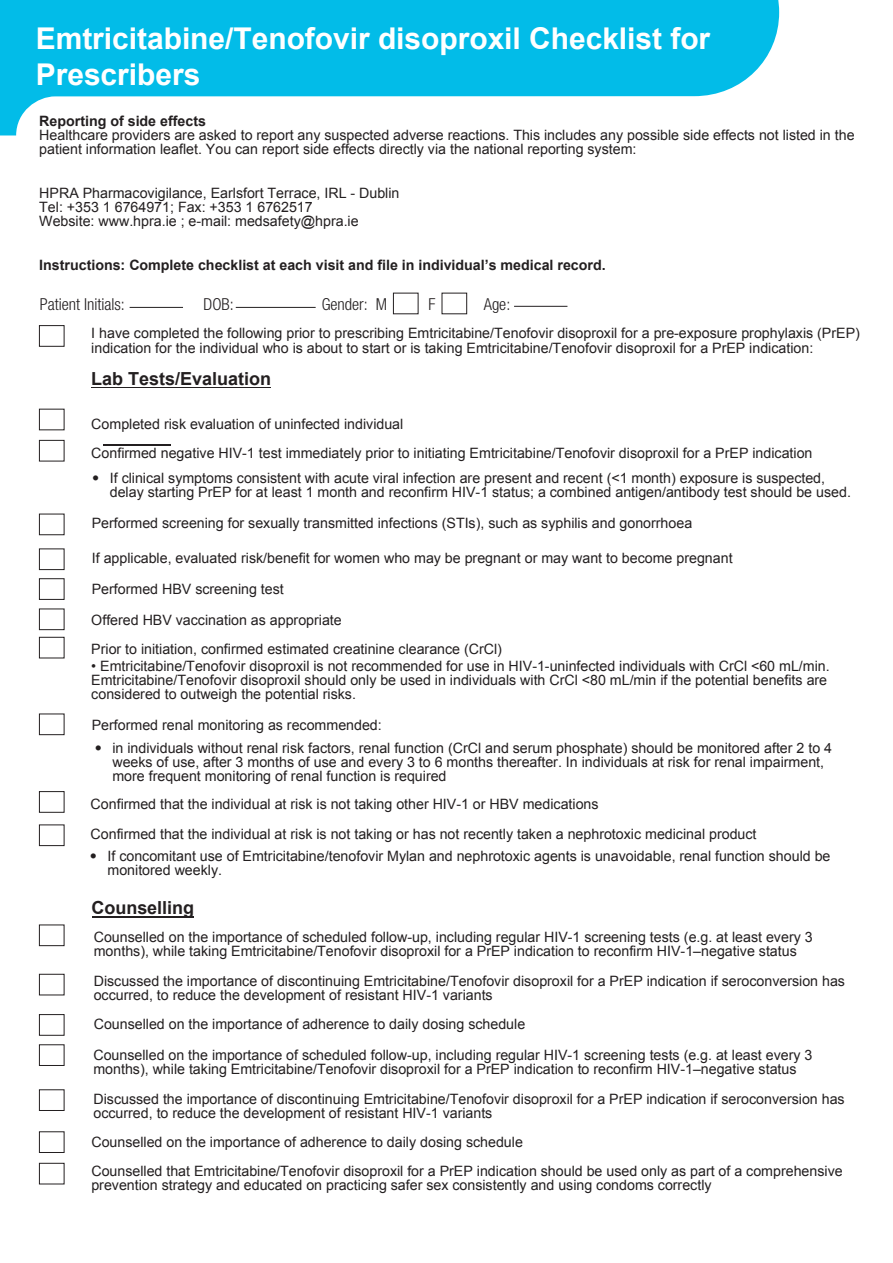
<style>
.page{position:relative;width:893px;height:1263px;background:#fff}
.page>*{position:absolute;margin:0;border:0;box-sizing:border-box;transform-origin:0 0}
.t1{font:700 30px/36px "Arial";color:#fff}
.t2{font:700 18px "Arial";color:#231f20}
.t3{font:300 condensed 16.5px "Helvetica Neue LT Std";color:#231f20}
.t4{font:14.25px/14.2px "Arial";color:#231f20}
.t5{font:14.25px/14.2px "Arial";color:#231f20}
.t6{font:700 14.25px "Arial";color:#231f20}
.s1{font-weight:700}
.s2{font-style:inherit}
.s3{font-family:"Helvetica Neue LT Std";font-weight:300;font-stretch:condensed}
</style>
<div class="page">
<svg style="left:0;top:0;width:779px;height:135px;fill:#02bce8"></svg>
<div style="left:39px;top:325px;width:25px;height:22px;border:1px solid #231f20"></div>
<div style="left:39px;top:440px;width:25px;height:21px;border:1px solid #231f20"></div>
<div style="left:39px;top:514px;width:25px;height:21px;border:1px solid #231f20"></div>
<div style="left:39px;top:548px;width:25px;height:22px;border:1px solid #231f20"></div>
<div style="left:39px;top:578px;width:25px;height:22px;border:1px solid #231f20"></div>
<div style="left:39px;top:609px;width:25px;height:21px;border:1px solid #231f20"></div>
<div style="left:39px;top:637px;width:25px;height:21px;border:1px solid #231f20"></div>
<div style="left:39px;top:714px;width:25px;height:21px;border:1px solid #231f20"></div>
<div style="left:39px;top:791px;width:25px;height:22px;border:1px solid #231f20"></div>
<div style="left:39px;top:824px;width:25px;height:22px;border:1px solid #231f20"></div>
<div style="left:39px;top:924px;width:25px;height:22px;border:1px solid #231f20"></div>
<div style="left:39px;top:974px;width:25px;height:21px;border:1px solid #231f20"></div>
<div style="left:39px;top:1014px;width:25px;height:22px;border:1px solid #231f20"></div>
<hr style="left:130px;top:307px;width:53px;height:1px;background:#231f20">
<hr style="left:236px;top:307px;width:80px;height:1px;background:#231f20">
<hr style="left:514px;top:306px;width:53px;height:1px;background:#231f20">
<hr style="left:103px;top:444px;width:68px;height:1px;background:#231f20">
<hr style="left:91px;top:387px;width:180px;height:1px;background:#231f20">
<hr style="left:92px;top:916px;width:102px;height:1px;background:#231f20">
<div style="left:39px;top:1044px;width:25px;height:22px;border:1px solid #231f20"></div>
<div style="left:39px;top:1089px;width:25px;height:22px;border:1px solid #231f20"></div>
<div style="left:39px;top:1131px;width:25px;height:22px;border:1px solid #231f20"></div>
<div style="left:39px;top:1163px;width:25px;height:21px;border:1px solid #231f20"></div>
<h1 class="t1" style="left:36px;top:22px;width:676px">Emtricitabine/Tenofovir disoproxil Checklist for<br>Prescribers</h1>
<p class="t4" style="left:39px;top:114px;width:817px"><span class="s1">Reporting of side effects<br></span><span class="s2">Healthcare providers are asked to report any suspected adverse reactions.</span> This includes any possible side effects not listed in the patient information leaflet. You can report side effects directly via the national reporting system:</p>
<p class="t4" style="left:39px;top:186px;width:362px">HPRA Pharmacovigilance, Earlsfort Terrace, IRL - Dublin<br>Tel: +353 1 6764971; Fax: +353 1 6762517<br>Website: www.hpra.ie ; e-mail: medsafety@hpra.ie</p>
<p class="t6" style="left:39px;top:255px;width:568px">Instructions: Complete checklist at each visit and file in individual’s medical record.</p>
<p class="t3" style="left:40px;top:294px;width:86px">Patient Initials:</p>
<p class="t3" style="left:204px;top:294px;width:32px">DOB:</p>
<p class="t3" style="left:322px;top:294px;width:67px">Gender: M</p>
<p class="t3" style="left:428px;top:294px;width:9px">F</p>
<p class="t3" style="left:484px;top:294px;width:28px">Age:</p>
<p class="t4" style="left:91px;top:326px;width:770px">I have completed the following prior to prescribing Emtricitabine/Tenofovir disoproxil for a pre-exposure prophylaxis (PrEP) indication for the individual who is about to start or is taking Emtricitabine/Tenofovir disoproxil for a PrEP indication:</p>
<p class="t2" style="left:91px;top:366px;width:181px">Lab Tests/Evaluation</p>
<p class="t4" style="left:91px;top:410px;width:723px;line-height:29.2px">Completed risk evaluation of uninfected individual<br>Confirmed <span class="s2">n</span>egative HIV-1 test immediately prior to initiating Emtricitabine/Tenofovir disoproxil for a PrEP indication</p>
<p class="t4" style="left:110px;top:471px;width:743px;text-indent:-18px"><span class="s3">•</span> If clinical symptoms consistent with acute viral infection are present and recent (&lt;1 month) exposure is suspected, delay starting PrEP for at least 1 month and reconfirm HIV-1 status; a combined antigen/antibody test should be used.</p>
<p class="t4" style="left:92px;top:516px;width:602px">Performed screening for sexually transmitted infections (STIs), such as syphilis and gonorrhoea</p>
<p class="t4" style="left:92px;top:551px;width:642px">If applicable, evaluated risk/benefit for women who may be pregnant or may want to become pregnant</p>
<p class="t4" style="left:91px;top:574px;width:252px;line-height:30.8px">Performed HBV screening test<br>Offered HBV vaccination as appropriate</p>
<p class="t4" style="left:91px;top:642px;width:412px">Prior to initiation, confirmed estimated creatinine clearance (CrCl)</p>
<p class="t4" style="left:91px;top:659px;width:740px">• Emtricitabine/Tenofovir disoproxil is not recommended for use in HIV-1-uninfected individuals with CrCl &lt;60 mL/min.<br>Emtricitabine/Tenofovir disoproxil should only be used in individuals with CrCl &lt;80 mL/min if the potential benefits are considered to outweigh the potential risks.</p>
<p class="t4" style="left:92px;top:718px;width:291px">Performed renal monitoring as recommended:</p>
<p class="t4" style="left:112px;top:741px;width:721px;text-indent:-18px"><span class="s3">•</span> in individuals without renal risk factors, renal function (CrCl and serum phosphate) should be monitored after 2 to 4 weeks of use, after 3 months of use and every 3 to 6 months thereafter. In individuals at risk for renal impairment, more frequent monitoring of renal function is required</p>
<p class="t4" style="left:91px;top:796px;width:509px">Confirmed that the individual at risk is not taking other HIV-1 or HBV medications</p>
<p class="t5" style="left:91px;top:827px;width:667px"><span class="s2">Confirmed that the individual at risk is not taking</span> or has not recently taken a nephrotoxic medicinal product</p>
<p class="t4" style="left:108px;top:849px;width:724px;text-indent:-18px"><span class="s3">•</span> If concomitant use of Emtricitabine/tenofovir Mylan and nephrotoxic agents is unavoidable, renal function should be monitored weekly.</p>
<p class="t2" style="left:91px;top:895px;width:104px">Counselling</p>
<p class="t5" style="left:94px;top:930px;width:720px">Counselled on the importance of scheduled follow-up, including regular HIV-1 screening tests (e.g. at least every 3 months), while taking Emtricitabine/Tenofovir disoproxil for a PrEP indication to reconfirm HIV-1–negative status</p>
<p class="t5" style="left:94px;top:973px;width:753px">Discussed the importance of discontinuing Emtricitabine/Tenofovir disoproxil for a PrEP indication if seroconversion has occurred, to reduce the development of resistant HIV-1 variants</p>
<p class="t5" style="left:93px;top:1009px;width:720px;line-height:30.9px">Counselled on the importance of adherence to daily dosing schedule<br>Counselled on the importance of scheduled follow-up, including regular HIV-1 screening tests (e.g. at least every 3</p>
<p class="t5" style="left:93px;top:1055px;width:753px;line-height:29.2px">months), while taking Emtricitabine/Tenofovir disoproxil for a PrEP indication to reconfirm HIV-1–negative status<br>Discussed the importance of discontinuing Emtricitabine/Tenofovir disoproxil for a PrEP indication if seroconversion has</p>
<p class="t5" style="left:91px;top:1098px;width:433px;line-height:29.2px">occurred, to reduce the development of resistant HIV-1 variants<br>Counselled on the importance of adherence to daily dosing schedule</p>
<p class="t4" style="left:91px;top:1163px;width:753px">Counselled that Emtricitabine/Tenofovir disoproxil for a PrEP indication should be used only as part of a comprehensive prevention strategy and educated on practicing safer sex consistently and using condoms correctly</p>
</div>
